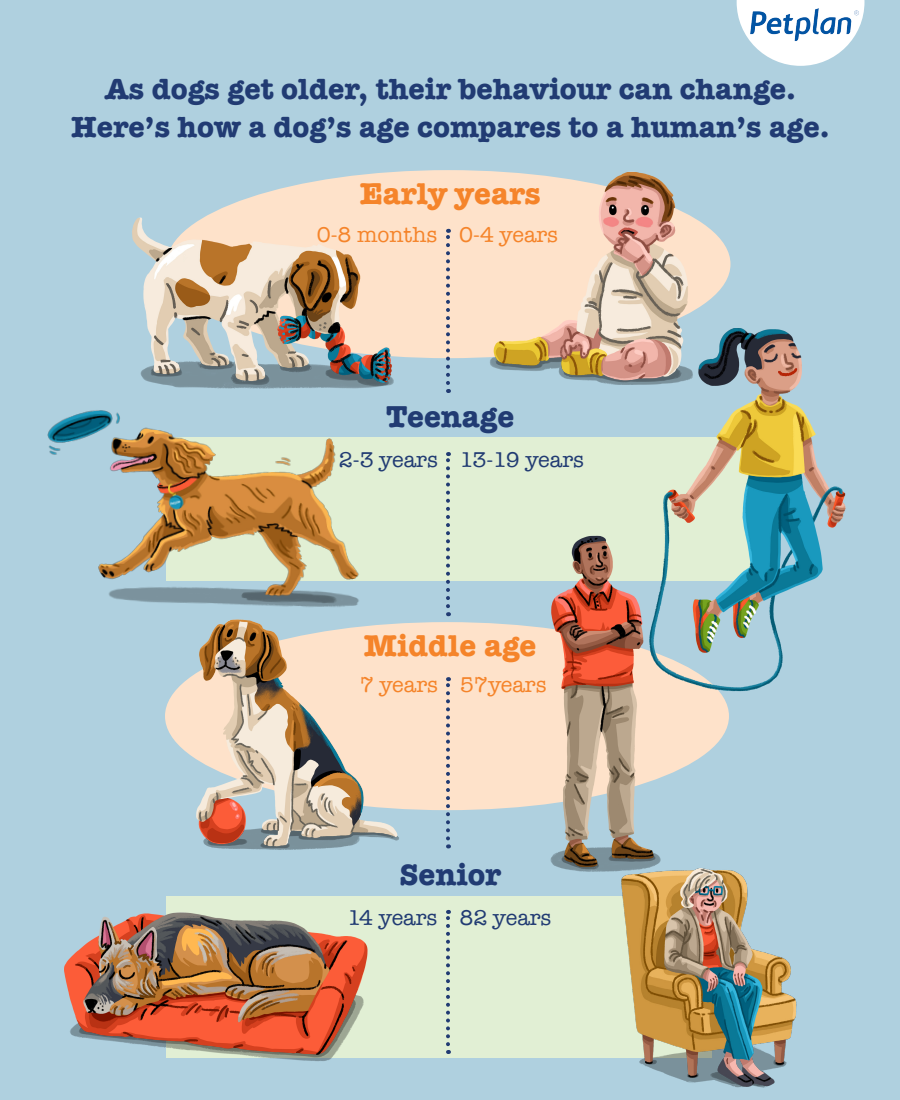
<style>
.page{position:relative;width:900px;height:1100px;background:#afd0df}
.page>*{position:absolute;margin:0;border:0;box-sizing:border-box;transform-origin:0 0}
.t1{font:700 31px "American Typewriter";color:#f5842a}
.t2{font:700 31px "American Typewriter";color:#213b73}
.t3{font:700 30px/38px "American Typewriter";color:#213b73;text-align:center}
.t4{font:22px "American Typewriter";color:#213b73}
.t5{font:22px "American Typewriter";color:#f5842a}
</style>
<div class="page">
<div style="left:166px;top:170px;width:564px;height:188px;background:#fee2ca;border-radius:50%"></div>
<div style="left:166px;top:437px;width:596px;height:144px;background:#e1efd4"></div>
<div style="left:166px;top:896px;width:546px;height:161px;background:#e1efd4"></div>
<div style="left:165px;top:622px;width:564px;height:188px;background:#fee2ca;border-radius:50%"></div>
<svg style="left:446px;top:229px;width:4px;height:154px"></svg>
<svg style="left:446px;top:452px;width:4px;height:154px"></svg>
<svg style="left:446px;top:677px;width:4px;height:161px"></svg>
<svg style="left:446px;top:910px;width:4px;height:134px"></svg>
<svg style="left:737px;top:0;width:128px;height:66px"></svg>
<img style="left:748px;top:6px;width:113px;height:38px">
<img style="left:130px;top:215px;width:268px;height:178px">
<img style="left:36px;top:405px;width:334px;height:210px">
<img style="left:192px;top:616px;width:209px;height:240px">
<img style="left:60px;top:906px;width:311px;height:159px">
<img style="left:487px;top:170px;width:210px;height:217px">
<img style="left:648px;top:323px;width:199px;height:372px">
<img style="left:537px;top:529px;width:128px;height:351px">
<img style="left:609px;top:861px;width:190px;height:231px">
<p class="t3" style="left:71px;top:68px;width:760px">As dogs get older, their behaviour can change.<br>Here’s how a dog’s age compares to a human’s age.</p>
<p class="t1" style="left:360px;top:167px;width:183px">Early years</p>
<p class="t5" style="left:317px;top:217px;width:243px">0-8 months 0-4 years</p>
<p class="t2" style="left:386px;top:390px;width:130px">Teenage</p>
<p class="t4" style="left:339px;top:443px;width:247px">2-3 years 13-19 years</p>
<p class="t1" style="left:364px;top:619px;width:174px">Middle age</p>
<p class="t5" style="left:360px;top:668px;width:188px">7 years 57years</p>
<p class="t2" style="left:399px;top:848px;width:103px">Senior</p>
<p class="t4" style="left:347px;top:901px;width:206px">14 years 82 years</p>
</div>
